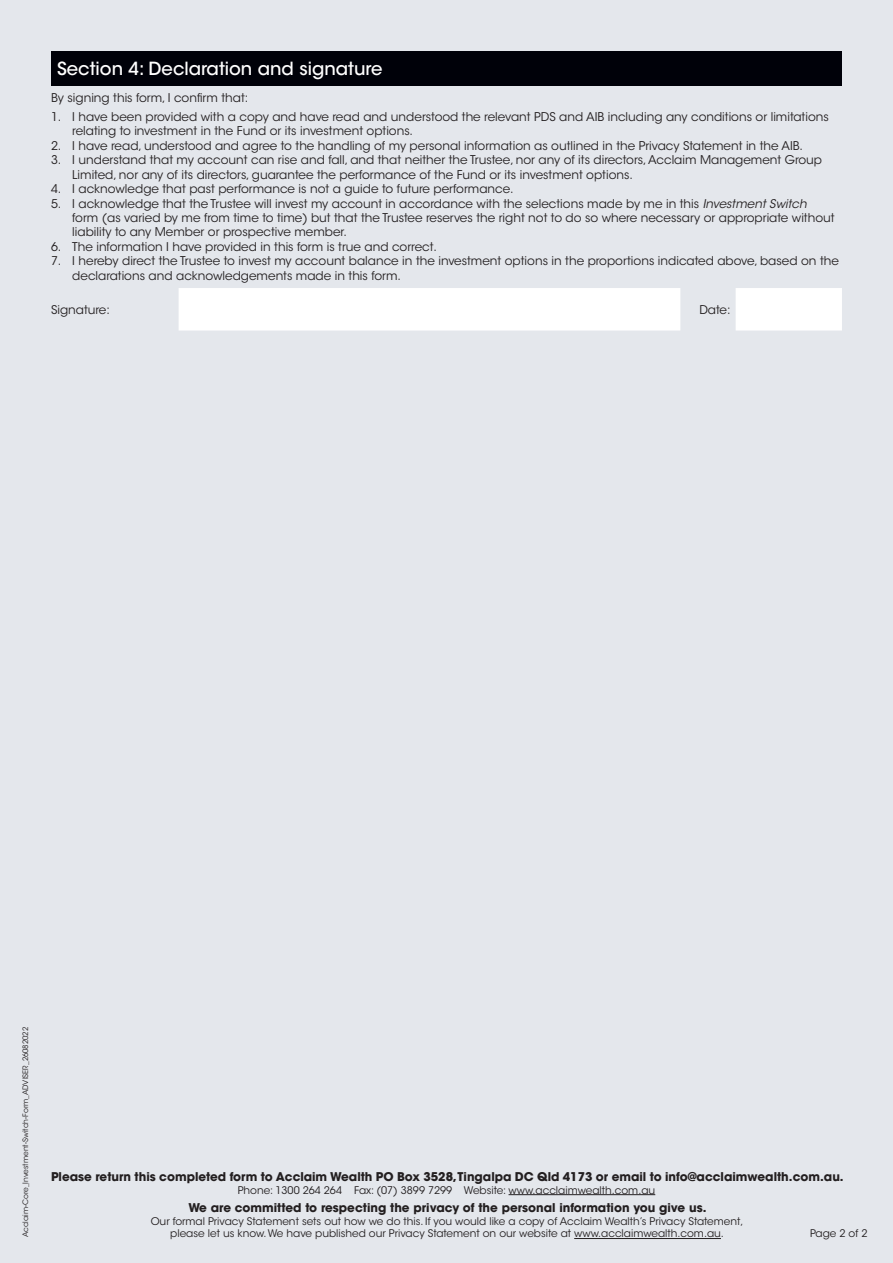
<style>
.page{position:relative;width:893px;height:1263px;background:#e4e7ec}
.page>*{position:absolute;margin:0;border:0;box-sizing:border-box;transform-origin:0 0}
.Subheading{font:500 18px "ITC Avant Garde Std";color:#fff}
.t1{font:12px/14.4px "ITC Avant Garde Std";color:#231f20}
.t2{font:700 12px "ITC Avant Garde Std";color:#231f20}
.t3{font:10.5px "ITC Avant Garde Std";color:#231f20}
.t4{font:7.5px "ITC Avant Garde Std";color:#231f20}
.s1{font-style:italic}
</style>
<div class="page">
<div style="left:51px;top:51px;width:791px;height:34px;background:#000109"></div>
<svg style="left:179px;top:288px;width:663px;height:42px;background:#fcfcfd"></svg>
<hr style="left:508px;top:1194px;width:147px;height:1px;background:#231f20">
<hr style="left:574px;top:1238px;width:147px;height:1px;background:#231f20">
<p class="Subheading" style="left:57px;top:57px;width:327px">Section 4: Declaration and signature</p>
<p class="t1" style="left:51px;top:91px;width:199px">By signing this form, I confirm that:</p>
<p class="t1" style="left:72px;top:110px;width:758px;text-indent:-21px">1. I have been provided with a copy and have read and understood the relevant PDS and AIB including any conditions or limitations relating to investment in the Fund or its investment options.</p>
<p class="t1" style="left:51px;top:138px;width:753px">2. I have read, understood and agree to the handling of my personal information as outlined in the Privacy Statement in the AIB.</p>
<p class="t1" style="left:72px;top:153px;width:751px;text-indent:-21px">3. I understand that my account can rise and fall, and that neither the Trustee, nor any of its directors, Acclaim Management Group<br>Limited, nor any of its directors, guarantee the performance of the Fund or its investment options.</p>
<p class="t1" style="left:51px;top:182px;width:464px">4. I acknowledge that past performance is not a guide to future performance.</p>
<p class="t1" style="left:72px;top:196px;width:764px;text-indent:-21px">5. I acknowledge that the Trustee will invest my account in accordance with the selections made by me in this <span class="s1">Investment Switch </span>form (as varied by me from time to time) but that the Trustee reserves the right not to do so where necessary or appropriate without liability to any Member or prospective member.</p>
<p class="t1" style="left:51px;top:239px;width:387px">6. The information I have provided in this form is true and correct.</p>
<p class="t1" style="left:72px;top:254px;width:768px;text-indent:-21px">7. I hereby direct the Trustee to invest my account balance in the investment options in the proportions indicated above, based on the declarations and acknowledgements made in this form.</p>
<p class="t1" style="left:51px;top:302px;width:60px">Signature:</p>
<p class="t1" style="left:699px;top:302px;width:33px">Date:</p>
<p class="t4" style="left:21px;top:1237px;width:212px;rotate:-90deg">Acclaim-Core_Investment-Switch-Form_ADVISER_26082022</p>
<p class="t2" style="left:51px;top:1169px;width:794px">Please return this completed form to Acclaim Wealth PO Box 3528,Tingalpa DC Qld 4173 or email to info@acclaimwealth.com.au.</p>
<p class="t3" style="left:238px;top:1183px;width:419px">Phone: 1300 264 264 Fax: (07) 3899 7299 Website: www.acclaimwealth.com.au</p>
<p class="t2" style="left:188px;top:1200px;width:520px">We are committed to respecting the privacy of the personal information you give us.</p>
<p class="t3" style="left:151px;top:1215px;width:594px">Our formal Privacy Statement sets out how we do this. If you would like a copy of Acclaim Wealth’s Privacy Statement,</p>
<p class="t3" style="left:170px;top:1227px;width:555px">please let us know. We have published our Privacy Statement on our website at www.acclaimwealth.com.au.</p>
<p class="t3" style="left:810px;top:1227px;width:59px">Page 2 of 2</p>
</div>
